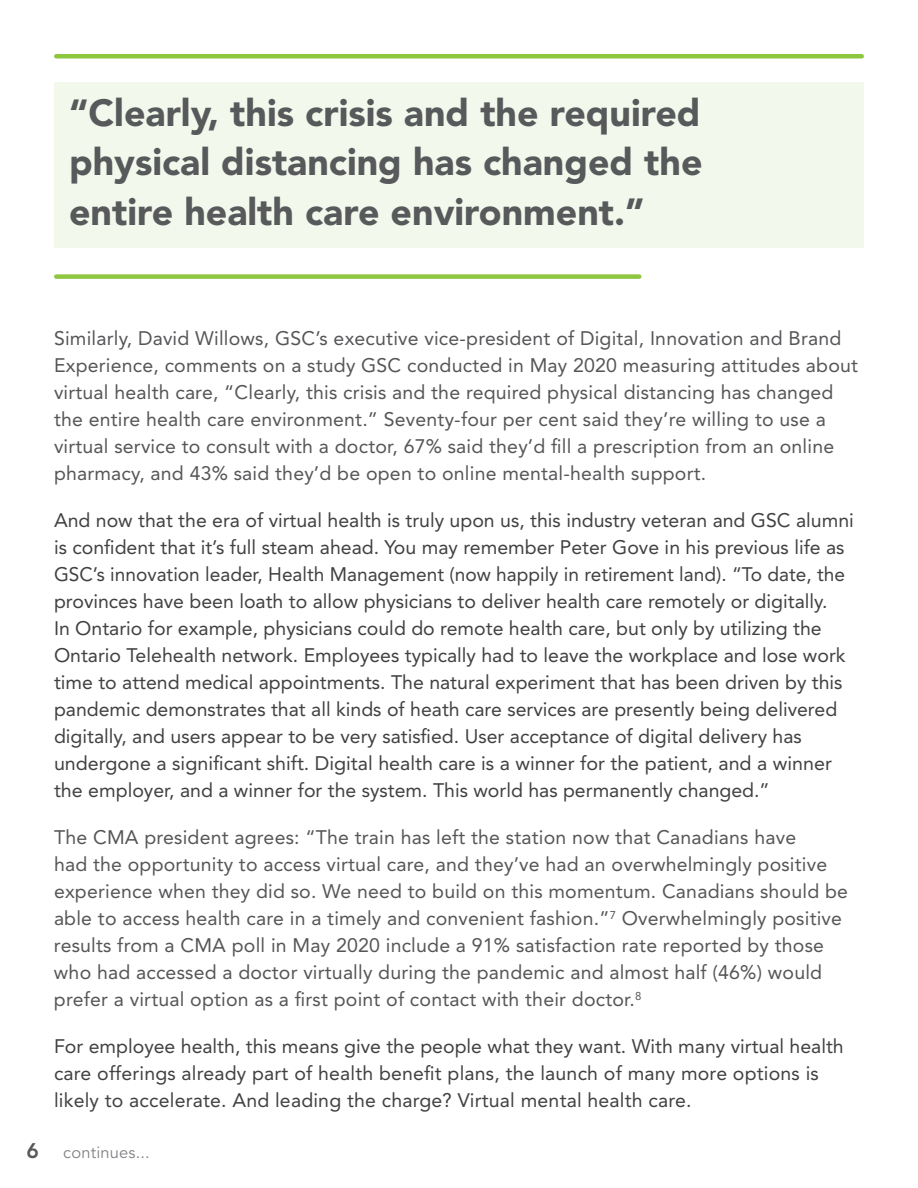
<style>
.page{position:relative;width:918px;height:1188px;background:#fff}
.page>*{position:absolute;margin:0;border:0;box-sizing:border-box;transform-origin:0 0}
.t1{font:900 37.5px/49.5px "Avenir LT Std";color:#58595b;text-align:justify}
.t2{font:19.5px/27px "Avenir LT Std";color:#414042}
.t3{font:19.5px/27px "Avenir LT Std";letter-spacing:.01em;color:#565659}
.t4{font:16.5px "Avenir LT Std";letter-spacing:.01em;color:#808285}
.s1{font-weight:800;font-size:21px;color:#58595b}
</style>
<div class="page">
<div style="left:54px;top:82px;width:810px;height:166px;background:#f3f8ec"></div>
<div style="left:56px;top:274px;width:583px;height:5px;background:#8dc63f"></div>
<hr style="left:56px;top:54px;width:806px;height:4px;background:#8dc63f">
<h1 class="t1" style="left:69px;top:88px;width:635px">“Clearly, this crisis and the required physical distancing has changed the entire health care environment.”</h1>
<p class="t3" style="left:54px;top:325px;width:806px">Similarly, David Willows, GSC’s executive vice-president of Digital, Innovation and Brand Experience, comments on a study GSC conducted in May 2020 measuring attitudes about virtual health care, “Clearly, this crisis and the required physical distancing has changed the entire health care environment.” Seventy-four per cent said they’re willing to use a virtual service to consult with a doctor, 67% said they’d fill a prescription from an online pharmacy, and 43% said they’d be open to online mental-health support.</p>
<p class="t2" style="left:54px;top:507px;width:801px">And now that the era of virtual health is truly upon us, this industry veteran and GSC alumni is confident that it’s full steam ahead. You may remember Peter Gove in his previous life as GSC’s innovation leader, Health Management (now happily in retirement land). “To date, the provinces have been loath to allow physicians to deliver health care remotely or digitally.<br>In Ontario for example, physicians could do remote health care, but only by utilizing the Ontario Telehealth network. Employees typically had to leave the workplace and lose work time to attend medical appointments. The natural experiment that has been driven by this pandemic demonstrates that all kinds of heath care services are presently being delivered digitally, and users appear to be very satisfied. User acceptance of digital delivery has undergone a significant shift. Digital health care is a winner for the patient, and a winner the employer, and a winner for the system. This world has permanently changed.”</p>
<p class="t3" style="left:54px;top:824px;width:796px">The CMA president agrees: “The train has left the station now that Canadians have<br>had the opportunity to access virtual care, and they’ve had an overwhelmingly positive experience when they did so. We need to build on this momentum. Canadians should be able to access health care in a timely and convenient fashion.”<sup>7</sup> Overwhelmingly positive results from a CMA poll in May 2020 include a 91% satisfaction rate reported by those who had accessed a doctor virtually during the pandemic and almost half (46%) would prefer a virtual option as a first point of contact with their doctor.<sup>8</sup></p>
<p class="t2" style="left:54px;top:1033px;width:791px">For employee health, this means give the people what they want. With many virtual health care offerings already part of health benefit plans, the launch of many more options is likely to accelerate. And leading the charge? Virtual mental health care.</p>
<p class="t4" style="left:26px;top:1143px;width:125px"><span class="s1">6</span> continues...</p>
</div>
